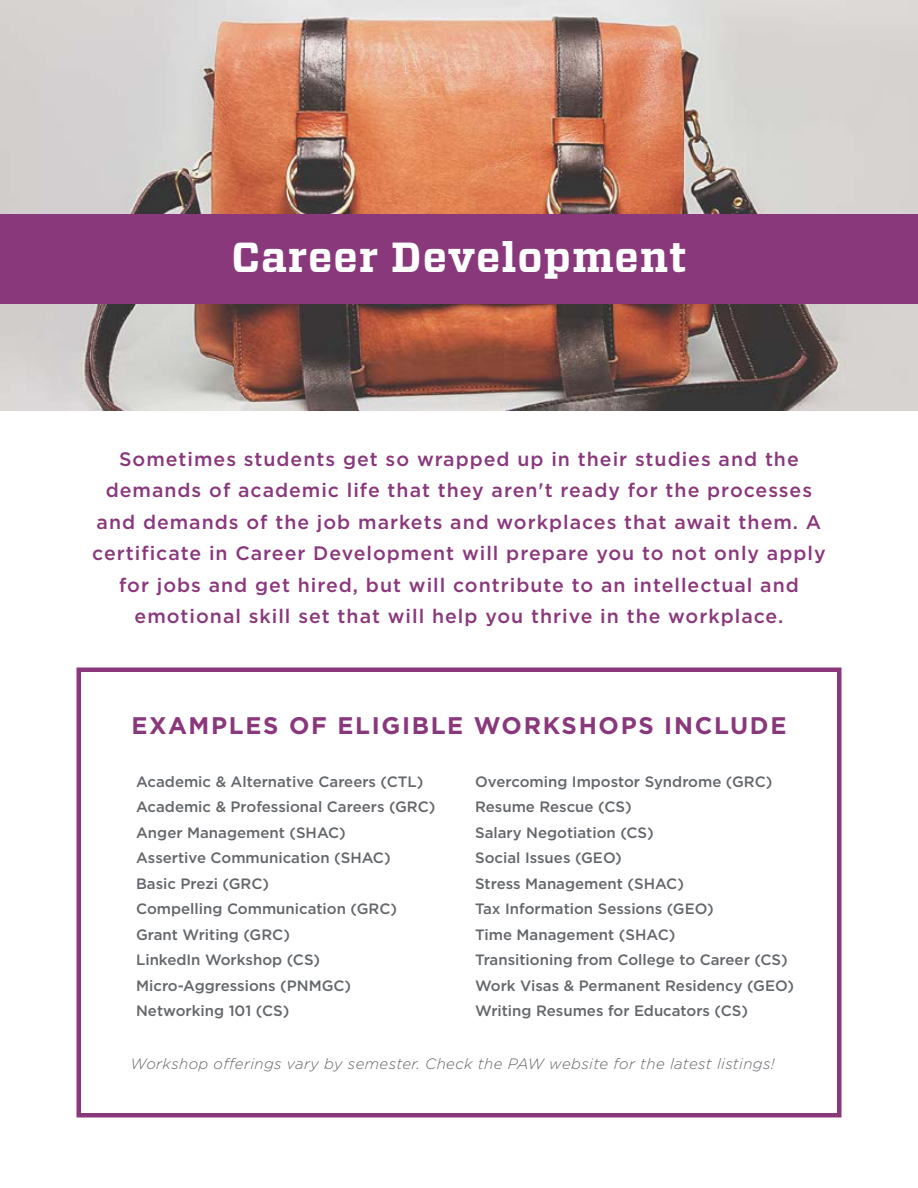
<style>
.page{position:relative;width:918px;height:1188px;background:#fff}
.page>*{position:absolute;margin:0;border:0;box-sizing:border-box;transform-origin:0 0}
.t1{font:700 42px "Vitesse";letter-spacing:.025em;color:#fff}
.t2{font:700 24px "Gotham";letter-spacing:.07em;color:#8a387c}
.t3{font:500 19.5px/31.5px "Gotham";letter-spacing:.05em;color:#8a387c;text-align:center}
.t4{font:500 15px/25.5px "Gotham";color:#63666a}
.t5{font:italic 300 15px "Gotham";letter-spacing:.025em;color:#63666a}
</style>
<div class="page">
<img style="left:0;top:0;width:918px;height:411px">
<div style="left:0;top:214px;width:918px;height:90px;background:#8a387c"></div>
<div style="left:76px;top:668px;width:766px;height:450px;border:4px solid #8a387c"></div>
<h1 class="t1" style="left:231px;top:229px;width:457px">Career Development</h1>
<p class="t3" style="left:92px;top:443px;width:735px">Sometimes students get so wrapped up in their studies and the demands of academic life that they aren't ready for the processes and demands of the job markets and workplaces that await them. A certificate in Career Development will prepare you to not only apply for jobs and get hired, but will contribute to an intellectual and emotional skill set that will help you thrive in the workplace.</p>
<h2 class="t2" style="left:131px;top:710px;width:657px">EXAMPLES OF ELIGIBLE WORKSHOPS INCLUDE</h2>
<p class="t4" style="left:136px;top:768px;width:301px">Academic &amp; Alternative Careers (CTL)<br>Academic &amp; Professional Careers (GRC)<br>Anger Management (SHAC)<br>Assertive Communication (SHAC)<br>Basic Prezi (GRC)<br>Compelling Communication (GRC)<br>Grant Writing (GRC)<br>LinkedIn Workshop (CS)<br>Micro-Aggressions (PNMGC)<br>Networking 101 (CS)</p>
<p class="t4" style="left:475px;top:768px;width:320px">Overcoming Impostor Syndrome (GRC)<br>Resume Rescue (CS)<br>Salary Negotiation (CS)<br>Social Issues (GEO)<br>Stress Management (SHAC)<br>Tax Information Sessions (GEO)<br>Time Management (SHAC)<br>Transitioning from College to Career (CS)<br>Work Visas &amp; Permanent Residency (GEO)<br>Writing Resumes for Educators (CS)</p>
<p class="t5" style="left:130px;top:1054px;width:646px">Workshop offerings vary by semester. Check the PAW website for the latest listings!</p>
</div>
